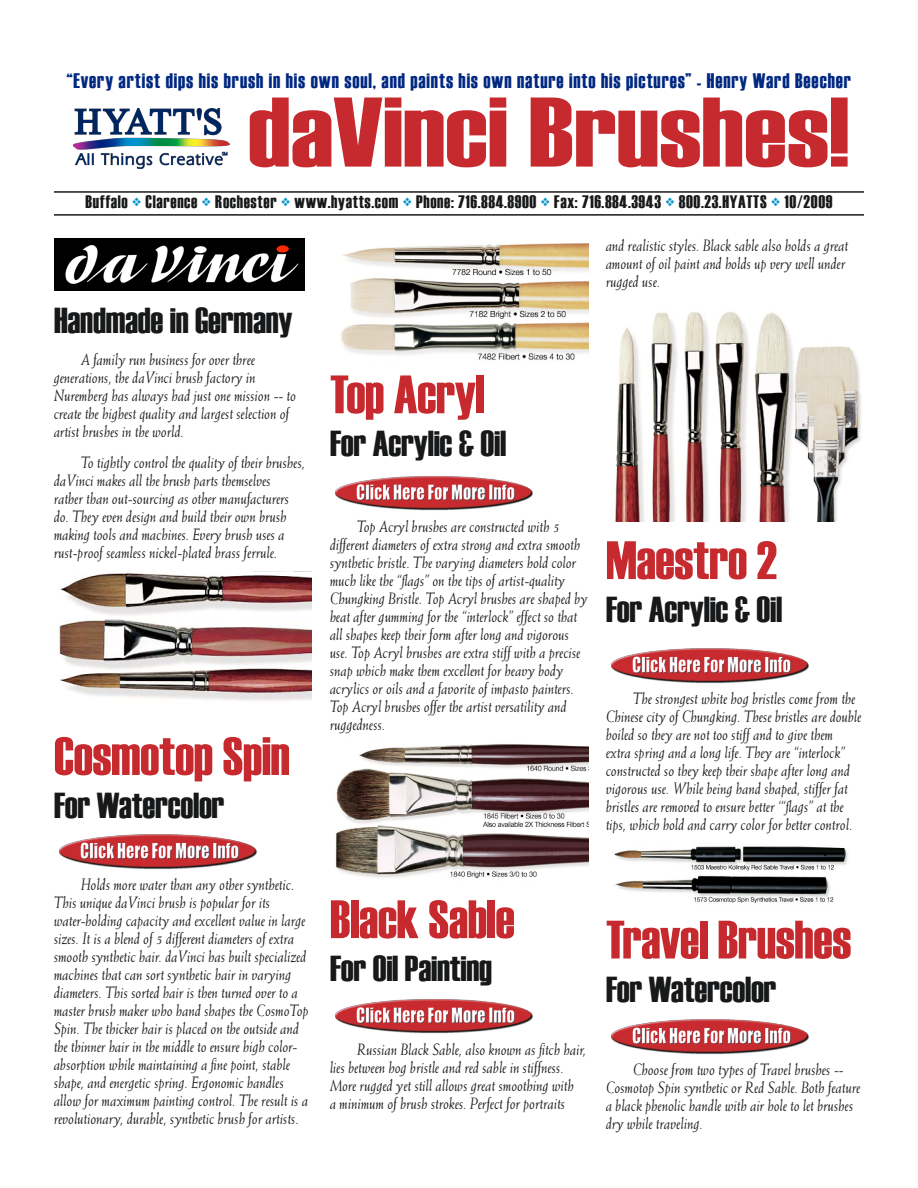
<style>
.page{position:relative;width:918px;height:1188px;background:#fff}
.page>*{position:absolute;margin:0;border:0;box-sizing:border-box;transform-origin:0 0}
.t1{font:98.7px "Haettenschweiler";color:#c72a2e;scale:1.21 1}
.t2{font:54px "Haettenschweiler";letter-spacing:-.005em;color:#c72a2e}
.t3{font:36px "Haettenschweiler";letter-spacing:-.005em;color:#171819}
.t4{font:21px "Haettenschweiler";letter-spacing:.05em;color:#002881;scale:.95 1}
.t5{font:18px "Haettenschweiler";letter-spacing:.04em;color:#171819}
.t6{font:italic 16.5px/18px "Weiss";color:#171819;scale:.9 1}
.s1{color:#0094cf}
</style>
<div class="page">
<hr style="left:54px;top:214px;width:810px;height:2px;background:#171819">
<hr style="left:54px;top:191px;width:810px;height:2px;background:#171819">
<img style="left:73px;top:109px;width:156px;height:59px">
<img style="left:54px;top:238px;width:250px;height:52px">
<img style="left:59px;top:573px;width:253px;height:128px">
<img style="left:335px;top:744px;width:253px;height:135px">
<img style="left:341px;top:243px;width:247px;height:117px">
<img style="left:614px;top:846px;width:234px;height:57px">
<img style="left:615px;top:312px;width:246px;height:210px">
<img style="left:59px;top:834px;width:198px;height:35px">
<img style="left:335px;top:476px;width:198px;height:35px">
<img style="left:335px;top:999px;width:198px;height:35px">
<img style="left:611px;top:648px;width:198px;height:35px">
<img style="left:611px;top:1019px;width:198px;height:35px">
<p class="t4" style="left:67px;top:69px;width:827px">“Every artist dips his brush in his own soul, and paints his own nature into his pictures” - Henry Ward Beecher</p>
<h1 class="t1" style="left:248px;top:76px;width:498px">daVinci Brushes!</h1>
<p class="t5" style="left:86px;top:192px;width:748px">Buffalo <span class="s1">❖</span> Clarence <span class="s1">❖</span> Rochester <span class="s1">❖</span> www.hyatts.com <span class="s1">❖</span> Phone: 716.884.8900 <span class="s1">❖</span> Fax: 716.884.3943 <span class="s1">❖</span> 800.23.HYATTS <span class="s1">❖</span> 10/2009</p>
<h3 class="t3" style="left:54px;top:300px;width:240px">Handmade in Germany</h3>
<p class="t6" style="left:54px;top:350px;width:271px;text-indent:27px">A family run business for over three generations, the daVinci brush factory in Nuremberg has always had just one mission -- to create the highest quality and largest selection of artist brushes in the world.</p>
<p class="t6" style="left:54px;top:454px;width:281px;text-indent:27px">To tightly control the quality of their brushes, daVinci makes all the brush parts themselves<br>rather than out-sourcing as other manufacturers do. They even design and build their own brush making tools and machines. Every brush uses a rust-proof seamless nickel-plated brass ferrule.</p>
<h2 class="t2" style="left:54px;top:725px;width:237px">Cosmotop Spin</h2>
<h3 class="t3" style="left:54px;top:785px;width:172px">For Watercolor</h3>
<p class="t6" style="left:54px;top:875px;width:285px;text-indent:27px">Holds more water than any other synthetic.<br>This unique daVinci brush is popular for its water-holding capacity and excellent value in large sizes. It is a blend of 5 different diameters of extra smooth synthetic hair. daVinci has built specialized machines that can sort synthetic hair in varying diameters. This sorted hair is then turned over to a master brush maker who hand shapes the CosmoTop Spin. The thicker hair is placed on the outside and the thinner hair in the middle to ensure high color&shy;absorption while maintaining a fine point, stable shape, and energetic spring. Ergonomic handles allow for maximum painting control. The result is a revolutionary, durable, synthetic brush for artists.</p>
<p class="t6" style="left:606px;top:237px;width:271px">and realistic styles. Black sable also holds a great amount of oil paint and holds up very well under rugged use.</p>
<h2 class="t2" style="left:330px;top:364px;width:156px">Top Acryl</h2>
<h3 class="t3" style="left:330px;top:423px;width:178px">For Acrylic &amp; Oil</h3>
<p class="t6" style="left:330px;top:517px;width:288px;text-indent:27px">Top Acryl brushes are constructed with 5 different diameters of extra strong and extra smooth synthetic bristle. The varying diameters hold color much like the “flags” on the tips of artist-quality Chungking Bristle. Top Acryl brushes are shaped by heat after gumming for the “interlock” effect so that all shapes keep their form after long and vigorous use. Top Acryl brushes are extra stiff with a precise snap which make them excellent for heavy body acrylics or oils and a favorite of impasto painters.<br>Top Acryl brushes offer the artist versatility and ruggedness.</p>
<h2 class="t2" style="left:606px;top:529px;width:172px">Maestro 2</h2>
<h3 class="t3" style="left:606px;top:589px;width:178px">For Acrylic &amp; Oil</h3>
<p class="t6" style="left:606px;top:689px;width:286px;text-indent:27px">The strongest white hog bristles come from the Chinese city of Chungking. These bristles are double boiled so they are not too stiff and to give them extra spring and a long life. They are “interlock” constructed so they keep their shape after long and vigorous use. While being hand shaped, stiffer fat bristles are removed to ensure better ‘“flags” at the tips, which hold and carry color for better control.</p>
<h2 class="t2" style="left:330px;top:888px;width:186px">Black Sable</h2>
<h3 class="t3" style="left:330px;top:948px;width:163px">For Oil Painting</h3>
<p class="t6" style="left:330px;top:1040px;width:287px;text-indent:27px">Russian Black Sable, also known as fitch hair, lies between hog bristle and red sable in stiffness.<br>More rugged yet still allows great smoothing with<br>a minimum of brush strokes. Perfect for portraits</p>
<h2 class="t2" style="left:606px;top:909px;width:247px">Travel Brushes</h2>
<h3 class="t3" style="left:606px;top:969px;width:172px">For Watercolor</h3>
<p class="t6" style="left:606px;top:1061px;width:284px;text-indent:27px">Choose from two types of Travel brushes -- Cosmotop Spin synthetic or Red Sable. Both feature a black phenolic handle with air hole to let brushes dry while traveling.</p>
</div>
